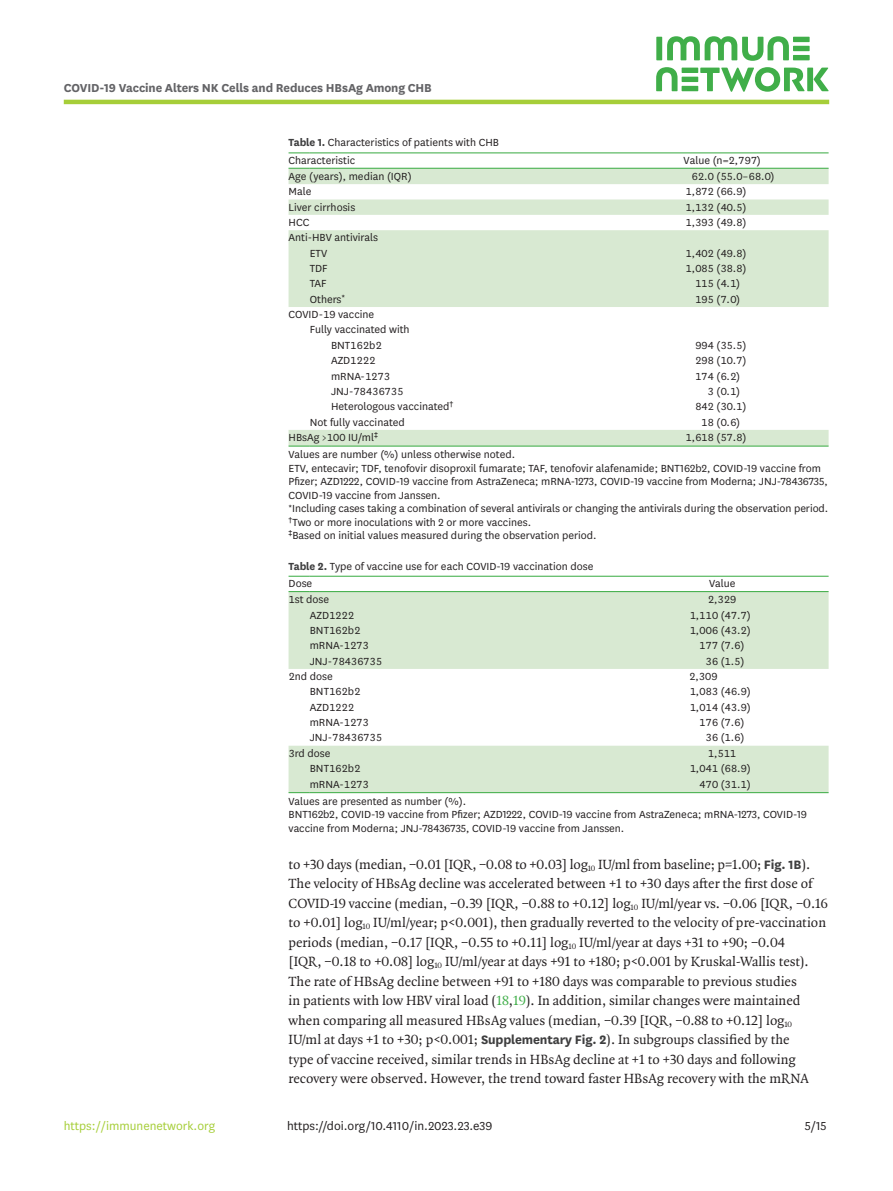
<style>
.page{position:relative;width:893px;height:1191px;background:#fff}
.page>*{position:absolute;margin:0;border:0;box-sizing:border-box;transform-origin:0 0}
.body_p_first{font:14.25px/19.5px "Quadraat OT";color:#231f20}
.alt-title-type{font:700 13.5px "National";letter-spacing:-.01em;color:#636366}
.doi_running_footer{font:13.5px "National";color:#231f20}
.t1{font:13.5px "National";color:#a6ce39}
.table-wrap-foot_p{font:12px/13.5px "National";color:#231f20}
.tbody_entry{font:12px "National";color:#231f20}
.table-wrap_caption{font:12px "National";color:#231f20}
.table-wrap-foot_p_fi{font:12px "National";color:#231f20}
.thead_entry{font:12px "National";color:#231f20}
.tbody_entry-2{font:12px "National";letter-spacing:-.05em;color:#231f20}
.tbody_entry-3{font:12px "National";letter-spacing:-.025em;color:#231f20}
.s1{font-weight:700;color:#3e3e3f}
.s2{font-size:10.5px}
.s3{font-family:"National";font-weight:700;color:#3e3e3f}
.s4{color:#40ae49}
</style>
<div class="page">
<hr style="left:64px;top:100px;width:765px;height:4px;background:#a6ce39">
<svg style="left:656px;top:36px;width:173px;height:56px"></svg>
<svg style="left:289px;top:169px;width:540px;height:276px"></svg>
<svg style="left:289px;top:152px;width:42px;height:1px"></svg>
<hr style="left:331px;top:152px;width:285px;height:1px;background:#40ae49">
<hr style="left:616px;top:152px;width:213px;height:1px;background:#40ae49">
<svg style="left:289px;top:168px;width:42px;height:1px"></svg>
<hr style="left:331px;top:168px;width:285px;height:1px;background:#40ae49">
<hr style="left:616px;top:168px;width:213px;height:1px;background:#40ae49">
<svg style="left:289px;top:445px;width:42px;height:1px"></svg>
<hr style="left:331px;top:445px;width:285px;height:1px;background:#40ae49">
<hr style="left:616px;top:445px;width:213px;height:1px;background:#40ae49">
<svg style="left:289px;top:592px;width:540px;height:200px;fill:#d8e9d2"></svg>
<hr style="left:289px;top:575px;width:21px;height:2px;background:#40ae49">
<hr style="left:310px;top:575px;width:306px;height:2px;background:#40ae49">
<hr style="left:616px;top:575px;width:213px;height:2px;background:#40ae49">
<svg style="left:289px;top:591px;width:21px;height:1px"></svg>
<hr style="left:310px;top:591px;width:306px;height:1px;background:#40ae49">
<hr style="left:616px;top:591px;width:213px;height:1px;background:#40ae49">
<svg style="left:289px;top:792px;width:21px;height:1px"></svg>
<hr style="left:310px;top:792px;width:306px;height:1px;background:#40ae49">
<hr style="left:616px;top:792px;width:213px;height:1px;background:#40ae49">
<p class="alt-title-type" style="left:64px;top:78px;width:370px">COVID-19 Vaccine Alters NK Cells and Reduces HBsAg Among CHB</p>
<p class="table-wrap_caption" style="left:289px;top:135px;width:212px"><span class="s1">Table 1.</span> Characteristics of patients with CHB</p>
<p class="thead_entry" style="left:289px;top:152px;width:68px">Characteristic</p>
<p class="thead_entry" style="left:684px;top:152px;width:79px">Value (n=2,797)</p>
<p class="tbody_entry" style="left:289px;top:168px;width:125px">Age (years), median (IQR)</p>
<p class="tbody_entry" style="left:692px;top:168px;width:84px">62.0 (55.0–68.0)</p>
<p class="tbody_entry" style="left:289px;top:184px;width:24px">Male</p>
<p class="tbody_entry" style="left:685px;top:184px;width:63px">1,872 (66.9)</p>
<p class="tbody_entry" style="left:289px;top:199px;width:68px">Liver cirrhosis</p>
<p class="tbody_entry" style="left:685px;top:199px;width:63px">1,132 (40.5)</p>
<p class="tbody_entry" style="left:289px;top:214px;width:22px">HCC</p>
<p class="tbody_entry" style="left:685px;top:214px;width:63px">1,393 (49.8)</p>
<p class="tbody_entry" style="left:289px;top:230px;width:91px">Anti-HBV antivirals</p>
<p class="tbody_entry" style="left:310px;top:245px;width:19px">ETV</p>
<p class="tbody_entry" style="left:685px;top:245px;width:63px">1,402 (49.8)</p>
<p class="tbody_entry" style="left:310px;top:260px;width:19px">TDF</p>
<p class="tbody_entry" style="left:685px;top:260px;width:63px">1,085 (38.8)</p>
<p class="tbody_entry" style="left:310px;top:276px;width:18px">TAF</p>
<p class="tbody_entry" style="left:695px;top:276px;width:47px">115 (4.1)</p>
<p class="tbody_entry" style="left:310px;top:291px;width:37px">Others<span class="s2">*</span></p>
<p class="tbody_entry" style="left:695px;top:291px;width:47px">195 (7.0)</p>
<p class="tbody_entry" style="left:289px;top:307px;width:87px">COVID-19 vaccine</p>
<p class="tbody_entry" style="left:310px;top:322px;width:101px">Fully vaccinated with</p>
<p class="tbody_entry" style="left:331px;top:337px;width:53px">BNT162b2</p>
<p class="tbody_entry" style="left:695px;top:337px;width:53px">994 (35.5)</p>
<p class="tbody_entry-3" style="left:331px;top:353px;width:46px">AZD1222</p>
<p class="tbody_entry" style="left:695px;top:353px;width:53px">298 (10.7)</p>
<p class="tbody_entry" style="left:331px;top:368px;width:61px">mRNA-1273</p>
<p class="tbody_entry" style="left:695px;top:368px;width:47px">174 (6.2)</p>
<p class="tbody_entry-2" style="left:331px;top:383px;width:74px">JNJ-78436735</p>
<p class="tbody_entry" style="left:707px;top:383px;width:34px">3 (0.1)</p>
<p class="tbody_entry" style="left:331px;top:399px;width:124px">Heterologous vaccinated<sup>†</sup></p>
<p class="tbody_entry" style="left:695px;top:399px;width:53px">842 (30.1)</p>
<p class="tbody_entry" style="left:310px;top:414px;width:97px">Not fully vaccinated</p>
<p class="tbody_entry" style="left:701px;top:414px;width:40px">18 (0.6)</p>
<p class="tbody_entry" style="left:289px;top:429px;width:91px">HBsAg &gt;100 IU/ml<sup>‡</sup></p>
<p class="tbody_entry" style="left:685px;top:429px;width:63px">1,618 (57.8)</p>
<p class="table-wrap-foot_p_fi" style="left:289px;top:447px;width:228px">Values are number (%) unless otherwise noted.</p>
<p class="table-wrap-foot_p" style="left:289px;top:461px;width:541px">ETV, entecavir; TDF, tenofovir disoproxil fumarate; TAF, tenofovir alafenamide; BNT162b2, COVID-19 vaccine from<br>Pfizer; AZD1222, COVID-19 vaccine from AstraZeneca; mRNA-1273, COVID-19 vaccine from Moderna; JNJ-78436735,<br>COVID-19 vaccine from Janssen.</p>
<p class="table-wrap-foot_p" style="left:289px;top:501px;width:541px"><span class="s2">*</span>Including cases taking a combination of several antivirals or changing the antivirals during the observation period.</p>
<p class="table-wrap-foot_p" style="left:289px;top:515px;width:244px"><sup>†</sup>Two or more inoculations with 2 or more vaccines.</p>
<p class="table-wrap-foot_p" style="left:289px;top:528px;width:310px"><sup>‡</sup>Based on initial values measured during the observation period.</p>
<p class="table-wrap_caption" style="left:289px;top:558px;width:306px"><span class="s1">Table 2.</span> Type of vaccine use for each COVID-19 vaccination dose</p>
<p class="thead_entry" style="left:289px;top:576px;width:25px">Dose</p>
<p class="thead_entry" style="left:709px;top:576px;width:28px">Value</p>
<p class="tbody_entry" style="left:289px;top:592px;width:42px">1st dose</p>
<p class="tbody_entry" style="left:708px;top:592px;width:30px">2,329</p>
<p class="tbody_entry-3" style="left:310px;top:607px;width:46px">AZD1222</p>
<p class="tbody_entry" style="left:690px;top:607px;width:63px">1,110 (47.7)</p>
<p class="tbody_entry" style="left:310px;top:622px;width:53px">BNT162b2</p>
<p class="tbody_entry" style="left:690px;top:622px;width:63px">1,006 (43.2)</p>
<p class="tbody_entry" style="left:310px;top:638px;width:61px">mRNA-1273</p>
<p class="tbody_entry" style="left:699px;top:638px;width:47px">177 (7.6)</p>
<p class="tbody_entry-2" style="left:310px;top:653px;width:74px">JNJ-78436735</p>
<p class="tbody_entry" style="left:705px;top:653px;width:40px">36 (1.5)</p>
<p class="tbody_entry" style="left:289px;top:668px;width:46px">2nd dose</p>
<p class="tbody_entry" style="left:689px;top:668px;width:30px">2,309</p>
<p class="tbody_entry" style="left:310px;top:684px;width:53px">BNT162b2</p>
<p class="tbody_entry" style="left:690px;top:684px;width:63px">1,083 (46.9)</p>
<p class="tbody_entry-3" style="left:310px;top:699px;width:46px">AZD1222</p>
<p class="tbody_entry" style="left:690px;top:699px;width:63px">1,014 (43.9)</p>
<p class="tbody_entry" style="left:310px;top:714px;width:61px">mRNA-1273</p>
<p class="tbody_entry" style="left:699px;top:714px;width:47px">176 (7.6)</p>
<p class="tbody_entry-2" style="left:310px;top:730px;width:74px">JNJ-78436735</p>
<p class="tbody_entry" style="left:705px;top:730px;width:40px">36 (1.6)</p>
<p class="tbody_entry" style="left:289px;top:745px;width:43px">3rd dose</p>
<p class="tbody_entry" style="left:708px;top:745px;width:30px">1,511</p>
<p class="tbody_entry" style="left:310px;top:760px;width:53px">BNT162b2</p>
<p class="tbody_entry" style="left:690px;top:760px;width:63px">1,041 (68.9)</p>
<p class="tbody_entry" style="left:310px;top:776px;width:61px">mRNA-1273</p>
<p class="tbody_entry" style="left:699px;top:776px;width:53px">470 (31.1)</p>
<p class="table-wrap-foot_p_fi" style="left:289px;top:793px;width:179px">Values are presented as number (%).</p>
<p class="table-wrap-foot_p" style="left:289px;top:807px;width:520px">BNT162b2, COVID-19 vaccine from Pfizer; AZD1222, COVID-19 vaccine from AstraZeneca; mRNA-1273, COVID-19 vaccine from Moderna; JNJ-78436735, COVID-19 vaccine from Janssen.</p>
<p class="body_p_first" style="left:289px;top:854px;width:541px">to +30 days (median, −0.01 [IQR, −0.08 to +0.03] log<sub>10</sub> IU/ml from baseline; p=1.00; <span class="s3">Fig. 1B</span>).<br>The velocity of HBsAg decline was accelerated between +1 to +30 days after the first dose of COVID-19 vaccine (median, −0.39 [IQR, −0.88 to +0.12] log<sub>10</sub> IU/ml/year vs. −0.06 [IQR, −0.16 to +0.01] log<sub>10</sub> IU/ml/year; p&lt;0.001), then gradually reverted to the velocity of pre-vaccination periods (median, −0.17 [IQR, −0.55 to +0.11] log<sub>10</sub> IU/ml/year at days +31 to +90; −0.04<br>[IQR, −0.18 to +0.08] log<sub>10</sub> IU/ml/year at days +91 to +180; p&lt;0.001 by Kruskal-Wallis test).<br>The rate of HBsAg decline between +91 to +180 days was comparable to previous studies<br>in patients with low HBV viral load (<span class="s4">18</span>,<span class="s4">19</span>). In addition, similar changes were maintained when comparing all measured HBsAg values (median, −0.39 [IQR, −0.88 to +0.12] log<sub>10<br></sub>IU/ml at days +1 to +30; p&lt;0.001; <span class="s3">Supplementary Fig. 2</span>). In subgroups classified by the<br>type of vaccine received, similar trends in HBsAg decline at +1 to +30 days and following recovery were observed. However, the trend toward faster HBsAg recovery with the mRNA</p>
<p class="t1" style="left:64px;top:1116px;width:153px">https://immunenetwork.org</p>
<p class="doi_running_footer" style="left:287px;top:1116px;width:207px">https://doi.org/10.4110/in.2023.23.e39</p>
<p class="doi_running_footer" style="left:805px;top:1116px;width:23px">5/15</p>
</div>
